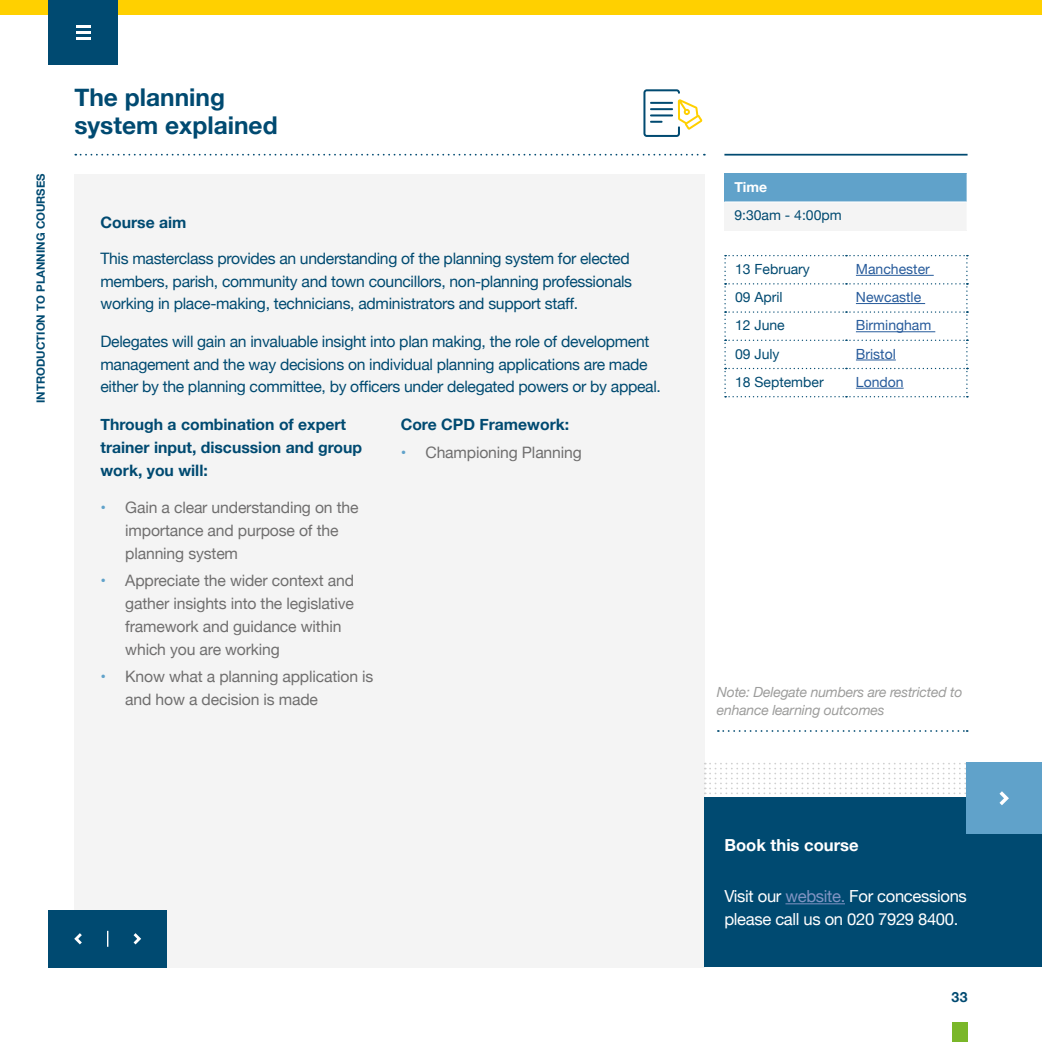
<style>
.page{position:relative;width:1042px;height:1042px;background:#fff}
.page>*{position:absolute;margin:0;border:0;box-sizing:border-box;transform-origin:0 0}
.t1{font:700 24.5px/28px "Helvetica Neue";color:#004a71}
.t2{font:16.62px/22.8px "Helvetica Neue";letter-spacing:-.02em;color:#fff}
.t3{font:700 16.62px "Helvetica Neue";color:#fff}
.t4{font:15.75px/22.8px "Helvetica Neue";letter-spacing:-.02em;color:#004a71}
.t5{font:15.75px/22.8px "Helvetica Neue";letter-spacing:-.01em;color:#706f6f}
.t6{font:700 15.75px/22.8px "Helvetica Neue";color:#004a71}
.t7{font:italic 14px/18.4px "Helvetica Neue";letter-spacing:-.015em;color:#9d9d9c}
.t8{font:14px "Helvetica Neue";color:#004a71}
.t9{font:14px "Helvetica Neue";color:#275b9b}
.t10{font:700 14px "Helvetica Neue";color:#fff}
.t11{font:700 14px "Helvetica Neue";color:#004a71}
.t12{font:700 11.38px "Helvetica Neue";color:#004a71}
.s1{color:#60a2ca}
.s2{color:#8194c3}
</style>
<div class="page">
<div style="left:74px;top:174px;width:631px;height:793px;background:#f4f4f4"></div>
<svg style="left:75px;top:154px;width:630px;height:2px"></svg>
<hr style="left:724px;top:154px;width:243px;height:2px;background:#004a71">
<div style="left:0;top:0;width:1042px;height:15px;background:#ffd000"></div>
<div style="left:48px;top:0;width:70px;height:64px;background:#004a71"></div>
<hr style="left:76px;top:37px;width:15px;height:3px;background:#fff">
<svg style="left:76px;top:25px;width:15px;height:8px"></svg>
<div style="left:951px;top:1022px;width:16px;height:20px;background:#7ab729"></div>
<div style="left:724px;top:173px;width:243px;height:29px;background:#60a2ca"></div>
<div style="left:724px;top:202px;width:243px;height:28px;background:#f4f4f4"></div>
<hr style="left:724px;top:201px;width:243px;height:1px;background:#fff">
<svg style="left:966px;top:173px;width:1px;height:29px"></svg>
<svg style="left:724px;top:255px;width:244px;height:142px"></svg>
<hr style="left:856px;top:275px;width:78px;height:1px;background:#275b9b">
<hr style="left:856px;top:303px;width:69px;height:1px;background:#275b9b">
<hr style="left:856px;top:331px;width:79px;height:1px;background:#275b9b">
<hr style="left:856px;top:360px;width:40px;height:1px;background:#275b9b">
<hr style="left:856px;top:388px;width:47px;height:1px;background:#275b9b">
<svg style="left:718px;top:730px;width:249px;height:2px"></svg>
<svg style="left:643px;top:89px;width:59px;height:48px"></svg>
<div style="left:48px;top:910px;width:119px;height:57px;background:#004a71"></div>
<svg style="left:107px;top:931px;width:1px;height:16px"></svg>
<svg style="left:133px;top:933px;width:8px;height:12px"></svg>
<svg style="left:74px;top:933px;width:8px;height:12px"></svg>
<div style="left:705px;top:797px;width:337px;height:170px;background:#004a71"></div>
<svg style="left:705px;top:763px;width:337px;height:142px"></svg>
<p class="t12" style="left:32px;top:403px;width:231px;rotate:-90deg">INTRODUCTION TO PLANNING COURSES</p>
<h1 class="t1" style="left:74px;top:84px;width:205px">The planning system explained</h1>
<p class="t6" style="left:100px;top:211px;width:88px">Course aim</p>
<p class="t4" style="left:100px;top:248px;width:533px">This masterclass provides an understanding of the planning system for elected members, parish, community and town councillors, non-planning professionals working in place-making, technicians, administrators and support staff.</p>
<p class="t4" style="left:100px;top:331px;width:562px">Delegates will gain an invaluable insight into plan making, the role of development management and the way decisions on individual planning applications are made either by the planning committee, by officers under delegated powers or by appeal.</p>
<p class="t6" style="left:100px;top:413px;width:263px">Through a combination of expert trainer input, discussion and group work, you will:</p>
<p class="t5" style="left:125px;top:497px;width:235px;text-indent:-25px"><span class="s1">•</span> Gain a clear understanding on the importance and purpose of the planning system</p>
<p class="t5" style="left:125px;top:570px;width:230px;text-indent:-25px"><span class="s1">•</span> Appreciate the wider context and gather insights into the legislative framework and guidance within which you are working</p>
<p class="t5" style="left:125px;top:666px;width:250px;text-indent:-25px"><span class="s1">•</span> Know what a planning application is and how a decision is made</p>
<p class="t6" style="left:401px;top:413px;width:170px">Core CPD Framework:</p>
<p class="t5" style="left:401px;top:442px;width:183px"><span class="s1">•</span> Championing Planning</p>
<p class="t10" style="left:734px;top:176px;width:34px">Time</p>
<p class="t8" style="left:734px;top:205px;width:109px">9:30am - 4:00pm</p>
<p class="t8" style="left:735px;top:259px;width:76px">13 February</p>
<p class="t9" style="left:856px;top:259px;width:75px">Manchester</p>
<p class="t8" style="left:735px;top:287px;width:49px">09 April</p>
<p class="t9" style="left:856px;top:287px;width:67px">Newcastle</p>
<p class="t8" style="left:735px;top:315px;width:51px">12 June</p>
<p class="t9" style="left:856px;top:315px;width:77px">Birmingham</p>
<p class="t8" style="left:735px;top:343px;width:46px">09 July</p>
<p class="t9" style="left:856px;top:343px;width:41px">Bristol</p>
<p class="t8" style="left:735px;top:372px;width:90px">18 September</p>
<p class="t9" style="left:856px;top:372px;width:49px">London</p>
<p class="t7" style="left:717px;top:683px;width:247px">Note: Delegate numbers are restricted to enhance learning outcomes</p>
<p class="t3" style="left:724px;top:832px;width:136px">Book this course</p>
<p class="t2" style="left:724px;top:886px;width:244px">Visit our <span class="s2">website.</span> For concessions please call us on 020 7929 8400.</p>
<p class="t11" style="left:951px;top:986px;width:17px">33</p>
</div>
